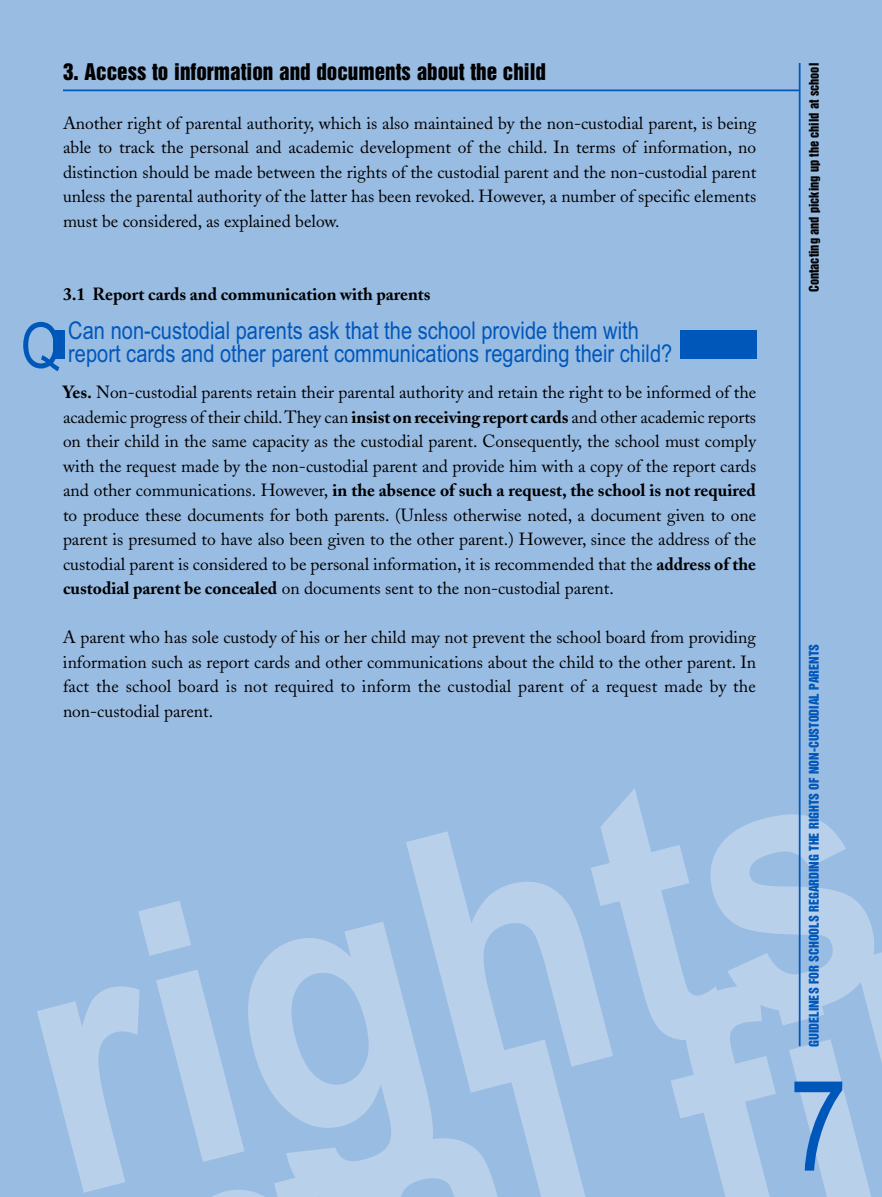
<style>
.page{position:relative;width:882px;height:1197px;background:#99bce3}
.page>*{position:absolute;margin:0;border:0;box-sizing:border-box;transform-origin:0 0}
.t1{font:700 361.55px "Arial Narrow";color:#b9d0eb;scale:1.05 1}
.t2{font:126px "Arial Narrow";color:#0057ba}
.t3{font:63px "Arial Narrow";color:#0057ba}
.t4{font:24.5px/22.8px "Arial Narrow";color:#0057ba}
.t5{font:21px "Helvetica Inserat";color:#000}
.t6{font:17.5px/24.5px "Adobe Caslon";color:#000;text-align:justify}
.t7{font:700 17.5px "Adobe Caslon";color:#000}
.t8{font:12.25px "Helvetica Inserat";color:#0057ba}
.t9{font:12.25px "Helvetica Inserat";color:#000}
.s1{font-weight:700}
</style>
<div class="page">
<hr style="left:799px;top:63px;width:2px;height:983px;background:#0057ba">
<div style="left:54px;top:330px;width:11px;height:28px;background:#0057ba"></div>
<div style="left:680px;top:330px;width:77px;height:28px;background:#0057ba"></div>
<hr style="left:63px;top:90px;width:736px;height:1px;background:#0057ba">
<p class="t5" style="left:63px;top:63px;width:485px">3. Access to information and documents about the child</p>
<p class="t6" style="left:63px;top:113px;width:695px">Another right of parental authority, which is also maintained by the non-custodial parent, is being able to track the personal and academic development of the child. In terms of information, no distinction should be made between the rights of the custodial parent and the non-custodial parent unless the parental authority of the latter has been revoked. However, a number of specific elements must be considered, as explained below.</p>
<p class="t7" style="left:63px;top:287px;width:369px">3.1 Report cards and communication with parents</p>
<h3 class="t3" style="left:21px;top:309px;width:42px">Q</h3>
<h3 class="t4" style="left:68px;top:319px;width:606px">Can non-custodial parents ask that the school provide them with report cards and other parent communications regarding their child?</h3>
<p class="t9" style="left:809px;top:292px;width:231px;rotate:-90deg">Contacting and picking up the child at school</p>
<p class="t6" style="left:63px;top:382px;width:695px"><span class="s1">Yes.</span> Non-custodial parents retain their parental authority and retain the right to be informed of the academic progress of their child.They can <span class="s1">insist on receiving report cards</span> and other academic reports on their child in the same capacity as the custodial parent. Consequently, the school must comply with the request made by the non-custodial parent and provide him with a copy of the report cards and other communications. However, <span class="s1">in the absence of such a request, the school is not required </span>to produce these documents for both parents. (Unless otherwise noted, a document given to one parent is presumed to have also been given to the other parent.) However, since the address of the custodial parent is considered to be personal information, it is recommended that the <span class="s1">address of the custodial parent be concealed</span> on documents sent to the non-custodial parent.</p>
<p class="t6" style="left:63px;top:627px;width:695px">A parent who has sole custody of his or her child may not prevent the school board from providing information such as report cards and other communications about the child to the other parent. In fact the school board is not required to inform the custodial parent of a request made by the non-custodial parent.</p>
<p class="t8" style="left:809px;top:1047px;width:404px;rotate:-90deg">GUIDELINES FOR SCHOOLS REGARDING THE RIGHTS OF NON-CUSTODIAL PARENTS</p>
<h1 class="t1" style="left:-23px;top:875px;width:832px;rotate:-15deg">rig h ts</h1>
<h2 class="t2" style="left:790px;top:1053px;width:59px">7</h2>
</div>
